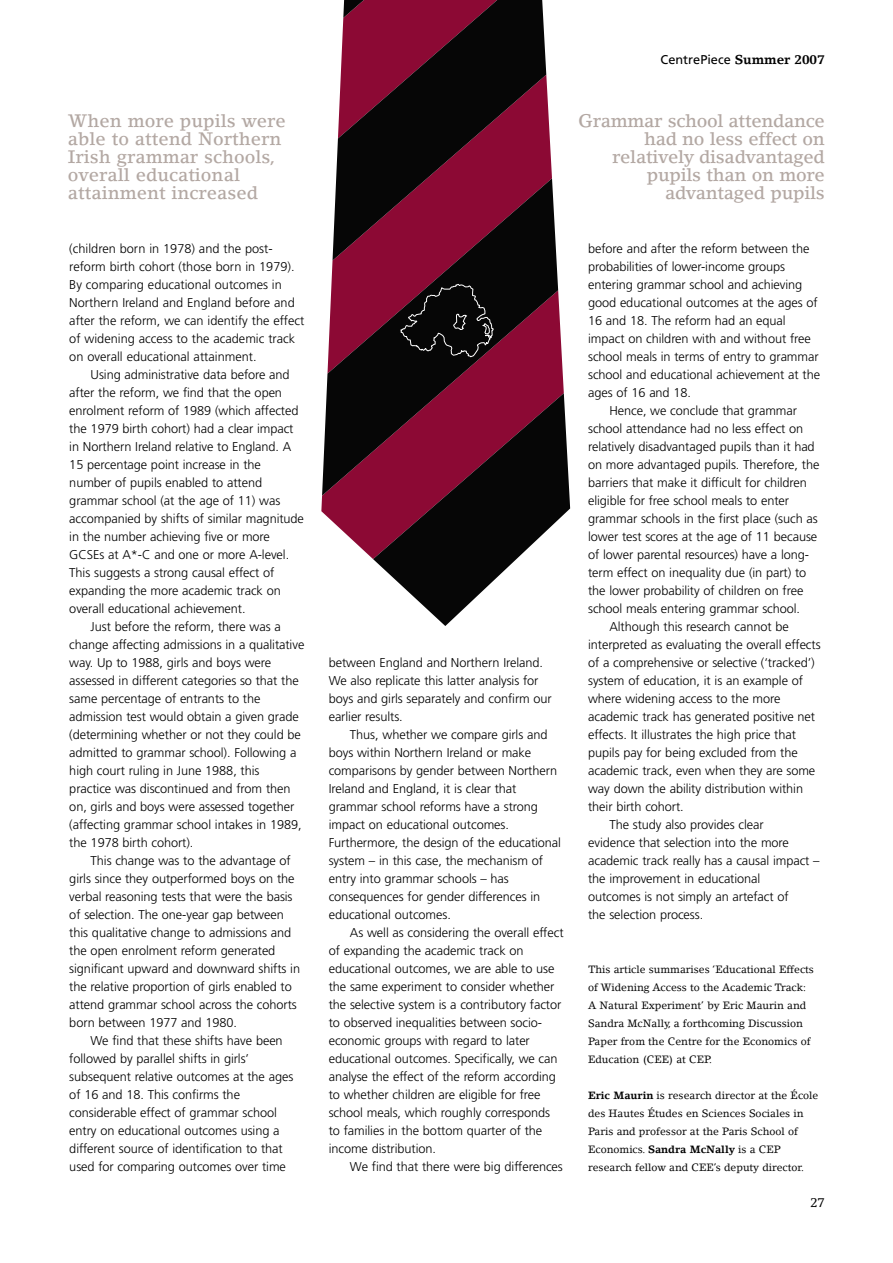
<style>
.page{position:relative;width:893px;height:1263px;background:#fff}
.page>*{position:absolute;margin:0;border:0;box-sizing:border-box;transform-origin:0 0}
.t1{font:500 18px/18px "Lino Letter";letter-spacing:-.01em;color:#b3a8a3}
.t2{font:300 12.75px/18px "Frutiger";letter-spacing:-.005em;color:#000}
.t3{font:12.75px "Frutiger";color:#000}
.t4{font:12.75px "Lino Letter";color:#000}
.t5{font:10.5px/18px "Lino Letter";color:#000}
.s1{font-family:"Lino Letter";font-weight:700}
.s2{font-weight:700}
</style>
<div class="page">
<svg style="left:321px;top:290px;width:243px;height:269px;fill:#8c0934"></svg>
<svg style="left:336px;top:1px;width:210px;height:177px;background:#4c1326"></svg>
<svg style="left:338px;top:1px;width:202px;height:138px;background:#450c1e"></svg>
<svg style="left:322px;top:178px;width:236px;height:318px;background:#55152a"></svg>
<svg style="left:373px;top:393px;width:197px;height:233px"></svg>
<svg style="left:399px;top:283px;width:95px;height:75px;background:#201619"></svg>
<p class="t3" style="left:661px;top:54px;width:166px">CentrePiece <span class="s1">Summer 2007</span></p>
<h1 class="t1" style="left:68px;top:113px;width:219px">When more pupils were able to attend Northern<br>Irish grammar schools, overall educational attainment increased</h1>
<h1 class="t1" style="left:578px;top:113px;width:248px;text-align:right">Grammar school attendance had no less effect on relatively disadvantaged pupils than on more advantaged pupils</h1>
<p class="t2" style="left:69px;top:240px;width:236px">(children born in 1978) and the post&shy;reform birth cohort (those born in 1979).<br>By comparing educational outcomes in Northern Ireland and England before and after the reform, we can identify the effect of widening access to the academic track on overall educational attainment.</p>
<p class="t2" style="left:91px;top:366px;width:201px">Using administrative data before and</p>
<p class="t2" style="left:69px;top:384px;width:214px">after the reform, we find that the open</p>
<p class="t2" style="left:69px;top:402px;width:231px">enrolment reform of 1989 (which affected</p>
<p class="t2" style="left:69px;top:420px;width:226px">the 1979 birth cohort) had a clear impact</p>
<p class="t2" style="left:69px;top:438px;width:224px">in Northern Ireland relative to England. A</p>
<p class="t2" style="left:69px;top:456px;width:193px">15 percentage point increase in the</p>
<p class="t2" style="left:69px;top:474px;width:194px">number of pupils enabled to attend</p>
<p class="t2" style="left:69px;top:492px;width:212px">grammar school (at the age of 11) was</p>
<p class="t2" style="left:69px;top:510px;width:236px">accompanied by shifts of similar magnitude</p>
<p class="t2" style="left:69px;top:528px;width:202px">in the number achieving five or more</p>
<p class="t2" style="left:69px;top:546px;width:221px">GCSEs at A*-C and one or more A-level.</p>
<p class="t2" style="left:69px;top:564px;width:207px">This suggests a strong causal effect of</p>
<p class="t2" style="left:69px;top:582px;width:213px">expanding the more academic track on</p>
<p class="t2" style="left:69px;top:600px;width:178px">overall educational achievement.</p>
<p class="t2" style="left:91px;top:618px;width:192px">Just before the reform, there was a</p>
<p class="t2" style="left:69px;top:636px;width:237px">change affecting admissions in a qualitative</p>
<p class="t2" style="left:69px;top:654px;width:203px">way. Up to 1988, girls and boys were</p>
<p class="t2" style="left:69px;top:672px;width:231px">assessed in different categories so that the</p>
<p class="t2" style="left:69px;top:690px;width:193px">same percentage of entrants to the</p>
<p class="t2" style="left:69px;top:708px;width:231px">admission test would obtain a given grade</p>
<p class="t2" style="left:69px;top:726px;width:233px">(determining whether or not they could be</p>
<p class="t2" style="left:69px;top:744px;width:229px">admitted to grammar school). Following a</p>
<p class="t2" style="left:69px;top:762px;width:192px">high court ruling in June 1988, this</p>
<p class="t2" style="left:69px;top:780px;width:223px">practice was discontinued and from then</p>
<p class="t2" style="left:69px;top:798px;width:227px">on, girls and boys were assessed together</p>
<p class="t2" style="left:69px;top:816px;width:234px">(affecting grammar school intakes in 1989,</p>
<p class="t2" style="left:69px;top:834px;width:126px">the 1978 birth cohort).</p>
<p class="t2" style="left:91px;top:852px;width:202px">This change was to the advantage of</p>
<p class="t2" style="left:69px;top:870px;width:227px">girls since they outperformed boys on the</p>
<p class="t2" style="left:69px;top:888px;width:225px">verbal reasoning tests that were the basis</p>
<p class="t2" style="left:69px;top:906px;width:216px">of selection. The one-year gap between</p>
<p class="t2" style="left:69px;top:924px;width:224px">this qualitative change to admissions and</p>
<p class="t2" style="left:69px;top:942px;width:208px">the open enrolment reform generated</p>
<p class="t2" style="left:69px;top:960px;width:232px">significant upward and downward shifts in</p>
<p class="t2" style="left:69px;top:978px;width:224px">the relative proportion of girls enabled to</p>
<p class="t2" style="left:69px;top:996px;width:229px">attend grammar school across the cohorts</p>
<p class="t2" style="left:69px;top:1014px;width:169px">born between 1977 and 1980.</p>
<p class="t2" style="left:91px;top:1032px;width:194px">We find that these shifts have been</p>
<p class="t2" style="left:69px;top:1050px;width:181px">followed by parallel shifts in girls’</p>
<p class="t2" style="left:69px;top:1068px;width:225px">subsequent relative outcomes at the ages</p>
<p class="t2" style="left:69px;top:1086px;width:172px">of 16 and 18. This confirms the</p>
<p class="t2" style="left:69px;top:1104px;width:209px">considerable effect of grammar school</p>
<p class="t2" style="left:69px;top:1122px;width:212px">entry on educational outcomes using a</p>
<p class="t2" style="left:69px;top:1140px;width:215px">different source of identification to that</p>
<p class="t2" style="left:69px;top:1158px;width:218px">used for comparing outcomes over time</p>
<p class="t2" style="left:329px;top:654px;width:225px">between England and Northern Ireland.<br>We also replicate this latter analysis for boys and girls separately and confirm our earlier results.</p>
<p class="t2" style="left:329px;top:726px;width:234px;text-indent:21px">Thus, whether we compare girls and boys within Northern Ireland or make comparisons by gender between Northern Ireland and England, it is clear that grammar school reforms have a strong impact on educational outcomes.<br>Furthermore, the design of the educational system – in this case, the mechanism of entry into grammar schools – has consequences for gender differences in educational outcomes.</p>
<p class="t2" style="left:329px;top:924px;width:236px;text-indent:21px">As well as considering the overall effect of expanding the academic track on educational outcomes, we are able to use the same experiment to consider whether the selective system is a contributory factor to observed inequalities between socio&shy;economic groups with regard to later educational outcomes. Specifically, we can analyse the effect of the reform according to whether children are eligible for free school meals, which roughly corresponds to families in the bottom quarter of the income distribution.</p>
<p class="t2" style="left:350px;top:1158px;width:214px">We find that there were big differences</p>
<p class="t2" style="left:588px;top:240px;width:223px">before and after the reform between the</p>
<p class="t2" style="left:588px;top:258px;width:199px">probabilities of lower-income groups</p>
<p class="t2" style="left:588px;top:276px;width:216px">entering grammar school and achieving</p>
<p class="t2" style="left:588px;top:294px;width:231px">good educational outcomes at the ages of</p>
<p class="t2" style="left:588px;top:312px;width:199px">16 and 18. The reform had an equal</p>
<p class="t2" style="left:588px;top:330px;width:224px">impact on children with and without free</p>
<p class="t2" style="left:588px;top:348px;width:232px">school meals in terms of entry to grammar</p>
<p class="t2" style="left:588px;top:366px;width:233px">school and educational achievement at the</p>
<p class="t2" style="left:588px;top:384px;width:104px">ages of 16 and 18.</p>
<p class="t2" style="left:609px;top:402px;width:189px">Hence, we conclude that grammar</p>
<p class="t2" style="left:588px;top:420px;width:217px">school attendance had no less effect on</p>
<p class="t2" style="left:588px;top:438px;width:228px">relatively disadvantaged pupils than it had</p>
<p class="t2" style="left:588px;top:456px;width:233px">on more advantaged pupils. Therefore, the</p>
<p class="t2" style="left:588px;top:474px;width:220px">barriers that make it difficult for children</p>
<p class="t2" style="left:588px;top:492px;width:203px">eligible for free school meals to enter</p>
<p class="t2" style="left:588px;top:510px;width:231px">grammar schools in the first place (such as</p>
<p class="t2" style="left:588px;top:528px;width:231px">lower test scores at the age of 11 because</p>
<p class="t2" style="left:588px;top:546px;width:222px">of lower parental resources) have a long-</p>
<p class="t2" style="left:588px;top:564px;width:220px">term effect on inequality due (in part) to</p>
<p class="t2" style="left:588px;top:582px;width:217px">the lower probability of children on free</p>
<p class="t2" style="left:588px;top:600px;width:214px">school meals entering grammar school.</p>
<p class="t2" style="left:609px;top:618px;width:181px">Although this research cannot be</p>
<p class="t2" style="left:588px;top:636px;width:234px">interpreted as evaluating the overall effects</p>
<p class="t2" style="left:588px;top:654px;width:228px">of a comprehensive or selective (‘tracked’)</p>
<p class="t2" style="left:588px;top:672px;width:216px">system of education, it is an example of</p>
<p class="t2" style="left:588px;top:690px;width:194px">where widening access to the more</p>
<p class="t2" style="left:588px;top:708px;width:228px">academic track has generated positive net</p>
<p class="t2" style="left:588px;top:726px;width:209px">effects. It illustrates the high price that</p>
<p class="t2" style="left:588px;top:744px;width:211px">pupils pay for being excluded from the</p>
<p class="t2" style="left:588px;top:762px;width:229px">academic track, even when they are some</p>
<p class="t2" style="left:588px;top:780px;width:217px">way down the ability distribution within</p>
<p class="t2" style="left:588px;top:798px;width:97px">their birth cohort.</p>
<p class="t2" style="left:609px;top:816px;width:156px">The study also provides clear</p>
<p class="t2" style="left:588px;top:834px;width:202px">evidence that selection into the more</p>
<p class="t2" style="left:588px;top:852px;width:233px">academic track really has a causal impact –</p>
<p class="t2" style="left:588px;top:870px;width:174px">the improvement in educational</p>
<p class="t2" style="left:588px;top:888px;width:202px">outcomes is not simply an artefact of</p>
<p class="t2" style="left:588px;top:906px;width:117px">the selection process.</p>
<p class="t5" style="left:588px;top:961px;width:227px">This article summarises ‘Educational Effects of Widening Access to the Academic Track:<br>A Natural Experiment’ by Eric Maurin and Sandra McNally, a forthcoming Discussion Paper from the Centre for the Economics of Education (CEE) at CEP.</p>
<p class="t5" style="left:588px;top:1087px;width:232px"><span class="s2">Eric Maurin</span> is research director at the École des Hautes Études en Sciences Sociales in Paris and professor at the Paris School of Economics. <span class="s2">Sandra McNally</span> is a CEP research fellow and CEE’s deputy director.</p>
<p class="t4" style="left:811px;top:1197px;width:16px">27</p>
</div>
